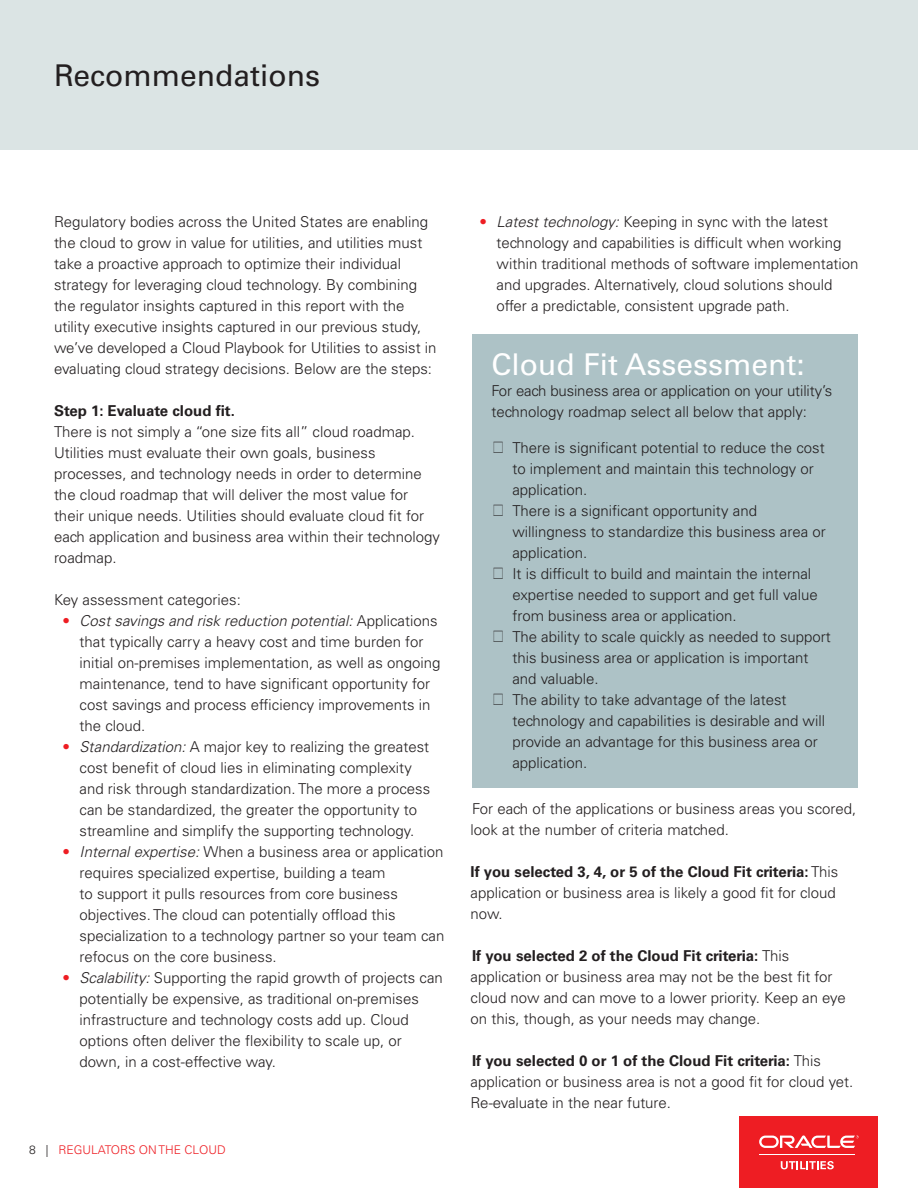
<style>
.page{position:relative;width:918px;height:1188px;background:#fff}
.page>*{position:absolute;margin:0;border:0;box-sizing:border-box;transform-origin:0 0}
.t1{font:30px "Univers LT Std";color:#fff}
.t2{font:30px "Univers LT Std";color:#231f20}
.t3{font:300 15px/21px "Univers LT Std";color:#231f20}
.t4{font:700 15px "Univers LT Std";color:#231f20}
.t5{font:300 12px "Univers LT Std";color:#ee1d23}
.s1{color:#ee1d23}
.s2{font-style:italic}
.s3{color:#231f20}
.s4{font-family:"Monotype Sorts";font-weight:400;font-size:18px}
.s5{font-weight:700}
</style>
<div class="page">
<div style="left:0;top:0;width:918px;height:149px;background:#dbe4e4"></div>
<div style="left:739px;top:1117px;width:139px;height:71px;background:#ee1d23"></div>
<svg style="left:759px;top:1135px;width:100px;height:13px"></svg>
<hr style="left:759px;top:1154px;width:96px;height:1px;background:#fff">
<svg style="left:781px;top:1161px;width:53px;height:8px"></svg>
<div style="left:472px;top:334px;width:386px;height:454px;background:#adc2c6"></div>
<h1 class="t2" style="left:54px;top:58px;width:268px">Recommendations</h1>
<p class="t3" style="left:54px;top:211px;width:384px">Regulatory bodies across the United States are enabling the cloud to grow in value for utilities, and utilities must take a proactive approach to optimize their individual strategy for leveraging cloud technology. By combining the regulator insights captured in this report with the utility executive insights captured in our previous study, we’ve developed a Cloud Playbook for Utilities to assist in evaluating cloud strategy decisions. Below are the steps:</p>
<p class="t4" style="left:54px;top:402px;width:182px">Step 1: Evaluate cloud fit.</p>
<p class="t3" style="left:54px;top:421px;width:388px">There is not simply a “one size fits all” cloud roadmap.<br>Utilities must evaluate their own goals, business processes, and technology needs in order to determine the cloud roadmap that will deliver the most value for their unique needs. Utilities should evaluate cloud fit for each application and business area within their technology roadmap.</p>
<p class="t3" style="left:54px;top:589px;width:188px">Key assessment categories:</p>
<p class="t3" style="left:80px;top:610px;width:362px;text-indent:-17px"><span class="s1">•</span> <span class="s2">Cost savings and risk reduction potential:</span> Applications that typically carry a heavy cost and time burden for initial on-premises implementation, as well as ongoing maintenance, tend to have significant opportunity for cost savings and process efficiency improvements in the cloud.</p>
<p class="t3" style="left:80px;top:736px;width:352px;text-indent:-17px"><span class="s1">•</span> <span class="s2">Standardization:</span> A major key to realizing the greatest cost benefit of cloud lies in eliminating complexity and risk through standardization. The more a process can be standardized, the greater the opportunity to streamline and simplify the supporting technology.</p>
<p class="t3" style="left:80px;top:841px;width:366px;text-indent:-17px"><span class="s1">•</span> <span class="s2">Internal expertise:</span> When a business area or application requires specialized expertise, building a team<br>to support it pulls resources from core business objectives. The cloud can potentially offload this specialization to a technology partner so your team can refocus on the core business.</p>
<p class="t3" style="left:80px;top:967px;width:365px;text-indent:-17px"><span class="s1">•</span> <span class="s2">Scalability:</span> Supporting the rapid growth of projects can potentially be expensive, as traditional on-premises infrastructure and technology costs add up. Cloud options often deliver the flexibility to scale up, or down, in a cost-effective way.</p>
<p class="t5" style="left:29px;top:1142px;width:198px"><span class="s3">8 |</span> REGULATORS ON THE CLOUD</p>
<p class="t3" style="left:497px;top:211px;width:364px;text-indent:-17px"><span class="s1">•</span> <span class="s2">Latest technology:</span> Keeping in sync with the latest technology and capabilities is difficult when working within traditional methods of software implementation and upgrades. Alternatively, cloud solutions should offer a predictable, consistent upgrade path.</p>
<h1 class="t1" style="left:491px;top:347px;width:315px">Cloud Fit Assessment:</h1>
<p class="t3" style="left:491px;top:381px;width:342px">For each business area or application on your utility’s technology roadmap select all below that apply:</p>
<p class="t3" style="left:491px;top:438px;width:335px"><span class="s4">†</span> There is significant potential to reduce the cost</p>
<p class="t3" style="left:512px;top:459px;width:303px">to implement and maintain this technology or</p>
<p class="t3" style="left:512px;top:480px;width:77px">application.</p>
<p class="t3" style="left:491px;top:501px;width:267px"><span class="s4">†</span> There is a significant opportunity and</p>
<p class="t3" style="left:512px;top:522px;width:315px">willingness to standardize this business area or</p>
<p class="t3" style="left:512px;top:543px;width:77px">application.</p>
<p class="t3" style="left:491px;top:564px;width:321px"><span class="s4">†</span> It is difficult to build and maintain the internal</p>
<p class="t3" style="left:512px;top:585px;width:307px">expertise needed to support and get full value</p>
<p class="t3" style="left:512px;top:606px;width:226px">from business area or application.</p>
<p class="t3" style="left:491px;top:627px;width:341px"><span class="s4">†</span> The ability to scale quickly as needed to support</p>
<p class="t3" style="left:512px;top:648px;width:298px">this business area or application is important</p>
<p class="t3" style="left:512px;top:669px;width:88px">and valuable.</p>
<p class="t3" style="left:491px;top:690px;width:297px"><span class="s4">†</span> The ability to take advantage of the latest</p>
<p class="t3" style="left:512px;top:711px;width:314px">technology and capabilities is desirable and will</p>
<p class="t3" style="left:512px;top:732px;width:307px">provide an advantage for this business area or</p>
<p class="t3" style="left:512px;top:753px;width:77px">application.</p>
<p class="t3" style="left:471px;top:798px;width:387px">For each of the applications or business areas you scored, look at the number of criteria matched.</p>
<p class="t3" style="left:471px;top:861px;width:369px"><span class="s5">If you selected 3, 4, or 5 of the Cloud Fit criteria:</span> This application or business area is likely a good fit for cloud now.</p>
<p class="t3" style="left:471px;top:945px;width:377px"><span class="s5">If you selected 2 of the Cloud Fit criteria:</span> This application or business area may not be the best fit for cloud now and can move to a lower priority. Keep an eye on this, though, as your needs may change.</p>
<p class="t3" style="left:471px;top:1050px;width:384px"><span class="s5">If you selected 0 or 1 of the Cloud Fit criteria:</span> This application or business area is not a good fit for cloud yet.<br>Re-evaluate in the near future.</p>
</div>
